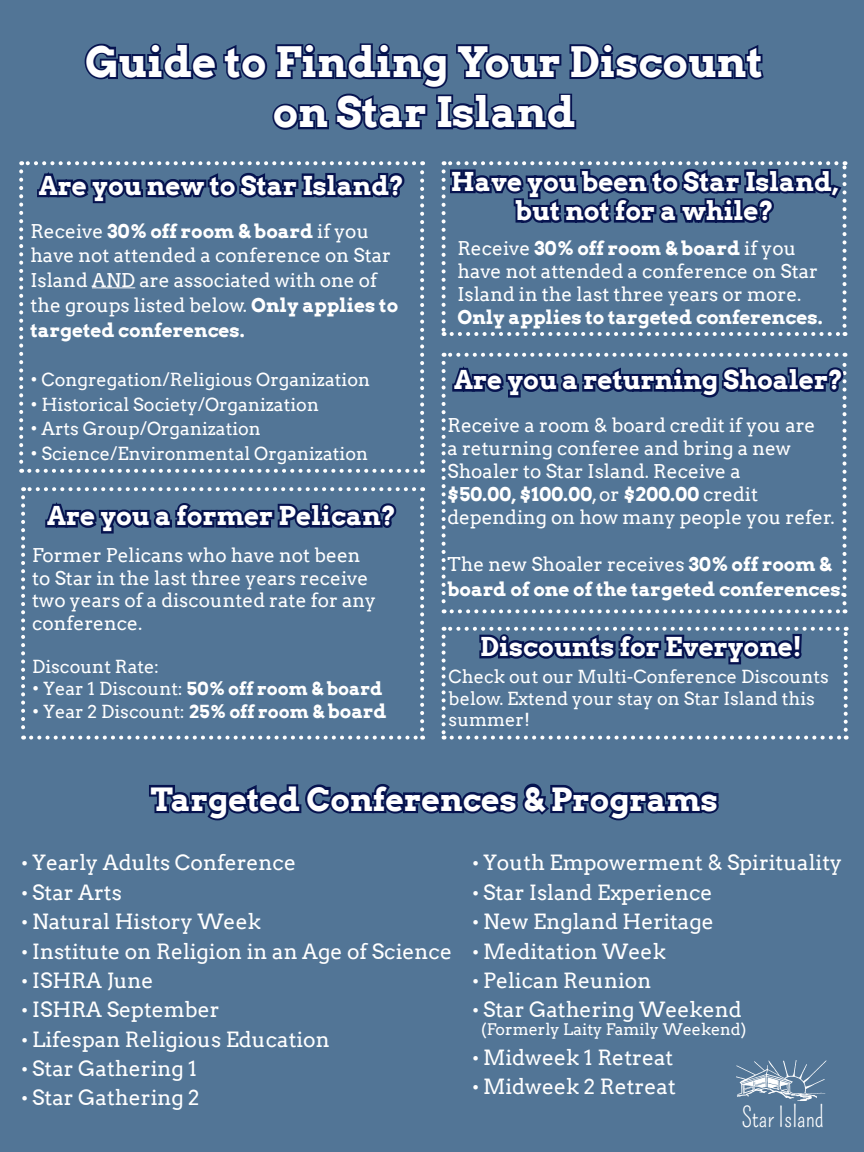
<style>
.page{position:relative;width:864px;height:1152px;background:#527596}
.page>*{position:absolute;margin:0;border:0;box-sizing:border-box;transform-origin:0 0}
.Speaker_and_Minister{font:700 41.8px "Arvo";color:#fff}
.Speaker_and_Minister-2{font:700 32px "Arvo";color:#fff}
.on_star{font:27.2px "Pompiere";color:#fff;scale:.92 1}
.Speaker_and_Minister-3{font:700 26px/29.4px "Arvo";color:#fff;text-align:center}
.Speaker_and_Minister-4{font:21px "Arvo";color:#fff}
.Speaker_and_Minister-5{font:19px/22.8px "Arvo";color:#fff}
.Speaker_and_Minister-6{font:700 19px/24.6px "Arvo";color:#fff}
.Speaker_and_Minister-7{font:18px/21.6px "Arvo";color:#fff}
.Speaker_and_Minister-8{font:700 18px "Arvo";color:#fff}
.Speaker_and_Minister-9{font:16px "Arvo";color:#fff}
.s1{font-weight:700}
.s2{font-weight:400}
.s3{font-weight:700;font-size:19px}
.s4{font-size:18px}
</style>
<div class="page">
<svg style="left:84px;top:43px;width:680px;height:87px"></svg>
<svg style="left:21px;top:497px;width:4px;height:243px"></svg>
<svg style="left:31px;top:736px;width:392px;height:4px"></svg>
<svg style="left:420px;top:487px;width:4px;height:243px"></svg>
<svg style="left:23px;top:487px;width:391px;height:4px"></svg>
<svg style="left:19px;top:161px;width:405px;height:312px"></svg>
<svg style="left:45px;top:502px;width:352px;height:32px"></svg>
<svg style="left:442px;top:161px;width:405px;height:175px"></svg>
<svg style="left:442px;top:353px;width:405px;height:260px"></svg>
<svg style="left:149px;top:783px;width:570px;height:38px"></svg>
<svg style="left:442px;top:627px;width:406px;height:113px"></svg>
<img style="left:736px;top:1060px;width:90px;height:40px">
<p class="Speaker_and_Minister" style="left:85px;top:36px;width:679px">Guide to Finding Your Discount</p>
<p class="Speaker_and_Minister" style="left:273px;top:86px;width:304px">on Star Island</p>
<p class="Speaker_and_Minister-3" style="left:39px;top:171px;width:367px">Are you new to Star Island?</p>
<p class="Speaker_and_Minister-5" style="left:30px;top:219px;width:369px;line-height:24.6px">Receive <span class="s1">30% off room &amp; board</span> if you have not attended a conference on Star Island AND are associated with one of the groups listed below. <span class="s1">Only applies to targeted conferences.</span></p>
<p class="Speaker_and_Minister-7" style="left:30px;top:369px;width:341px">• Congregation/Religious Organization</p>
<p class="Speaker_and_Minister-7" style="left:30px;top:393px;width:290px">• Historical Society/Organization</p>
<p class="Speaker_and_Minister-7" style="left:30px;top:418px;width:232px">• Arts Group/Organization</p>
<p class="Speaker_and_Minister-7" style="left:30px;top:443px;width:339px">• Science/Environmental Organization</p>
<p class="Speaker_and_Minister-3" style="left:47px;top:501px;width:351px">Are you a former Pelican?</p>
<p class="Speaker_and_Minister-5" style="left:32px;top:544px;width:345px">Former Pelicans who have not been to Star in the last three years receive two years of a discounted rate for any conference.</p>
<p class="Speaker_and_Minister-7" style="left:32px;top:656px;width:129px">Discount Rate:</p>
<p class="Speaker_and_Minister-8" style="left:32px;top:677px;width:352px"><span class="s2">• Year 1 Discount:</span> 50% off room &amp; board</p>
<p class="Speaker_and_Minister-7" style="left:32px;top:701px;width:356px">• Year 2 Discount: <span class="s1">25% off room &amp;</span> <span class="s3">board</span></p>
<p class="Speaker_and_Minister-3" style="left:451px;top:167px;width:389px">Have you been to Star Island, but not for a while?</p>
<p class="Speaker_and_Minister-5" style="left:457px;top:237px;width:367px">Receive <span class="s1">30% off room &amp; board</span> if you have not attended a conference on Star Island in the last three years or more.<br><span class="s1">Only applies to targeted conferences.</span></p>
<p class="Speaker_and_Minister-3" style="left:454px;top:365px;width:391px">Are you a returning Shoaler?</p>
<p class="Speaker_and_Minister-5" style="left:447px;top:414px;width:389px">Receive a room &amp; board credit if you are<br>a returning conferee and bring a new Shoaler to Star Island. Receive a<br><span class="s1">$50.00, $100.00</span>, or <span class="s1">$200.00</span> credit depending on how many people you refer.</p>
<p class="Speaker_and_Minister-6" style="left:447px;top:552px;width:400px"><span class="s2">The new Shoaler receives</span> 30% off room &amp; board of one of the targeted conferences.</p>
<p class="Speaker_and_Minister-3" style="left:481px;top:632px;width:323px">Discounts for Everyone!</p>
<p class="Speaker_and_Minister-7" style="left:449px;top:666px;width:382px">Check out our Multi-Conference Discounts below. Extend your stay on Star Island this summer!</p>
<p class="Speaker_and_Minister-2" style="left:151px;top:779px;width:568px">Targeted Conferences &amp; Programs</p>
<p class="Speaker_and_Minister-4" style="left:21px;top:850px;width:277px"><span class="s4">•</span> Yearly Adults Conference</p>
<p class="Speaker_and_Minister-4" style="left:21px;top:880px;width:102px"><span class="s4">•</span> Star Arts</p>
<p class="Speaker_and_Minister-4" style="left:21px;top:909px;width:241px"><span class="s4">•</span> Natural History Week</p>
<p class="Speaker_and_Minister-4" style="left:21px;top:938px;width:432px"><span class="s4">•</span> Institute on Religion in an Age of Science</p>
<p class="Speaker_and_Minister-4" style="left:21px;top:968px;width:134px"><span class="s4">•</span> ISHRA June</p>
<p class="Speaker_and_Minister-4" style="left:21px;top:997px;width:200px"><span class="s4">•</span> ISHRA September</p>
<p class="Speaker_and_Minister-4" style="left:21px;top:1026px;width:310px"><span class="s4">•</span> Lifespan Religious Education</p>
<p class="Speaker_and_Minister-4" style="left:21px;top:1056px;width:178px"><span class="s4">•</span> Star Gathering 1</p>
<p class="Speaker_and_Minister-4" style="left:21px;top:1085px;width:180px"><span class="s4">•</span> Star Gathering 2</p>
<p class="Speaker_and_Minister-4" style="left:472px;top:850px;width:372px"><span class="s4">•</span> Youth Empowerment &amp; Spirituality</p>
<p class="Speaker_and_Minister-4" style="left:472px;top:880px;width:242px"><span class="s4">•</span> Star Island Experience</p>
<p class="Speaker_and_Minister-4" style="left:472px;top:909px;width:243px"><span class="s4">•</span> New England Heritage</p>
<p class="Speaker_and_Minister-4" style="left:472px;top:938px;width:195px"><span class="s4">•</span> Meditation Week</p>
<p class="Speaker_and_Minister-4" style="left:472px;top:968px;width:181px"><span class="s4">•</span> Pelican Reunion</p>
<p class="Speaker_and_Minister-4" style="left:472px;top:997px;width:271px"><span class="s4">•</span> Star Gathering Weekend</p>
<p class="Speaker_and_Minister-9" style="left:481px;top:1020px;width:267px">(Formerly Laity Family Weekend)</p>
<p class="Speaker_and_Minister-4" style="left:472px;top:1044px;width:203px"><span class="s4">•</span> Midweek 1 Retreat</p>
<p class="Speaker_and_Minister-4" style="left:472px;top:1074px;width:205px"><span class="s4">•</span> Midweek 2 Retreat</p>
<p class="on_star" style="left:742px;top:1102px;width:91px">Star Island</p>
</div>
